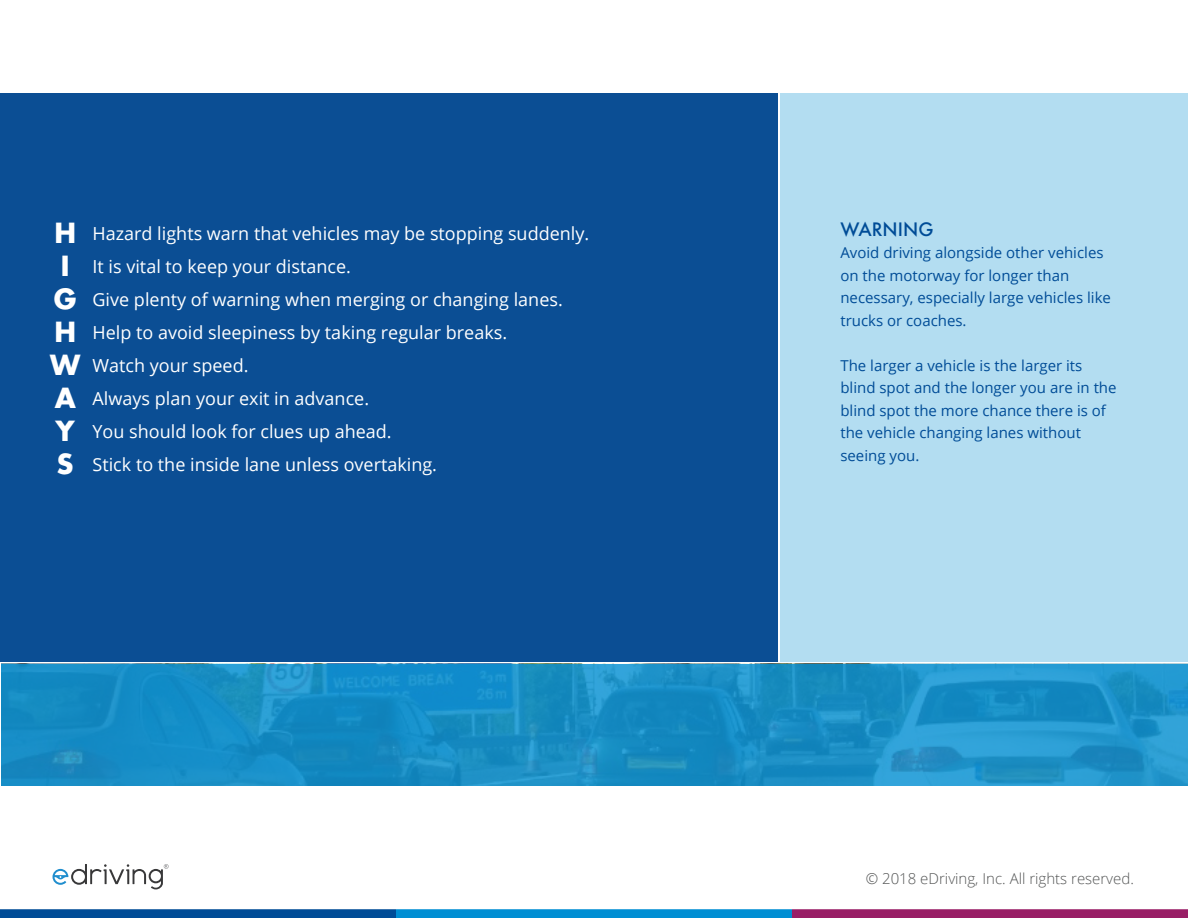
<style>
.page{position:relative;width:1188px;height:918px;background:#fff}
.page>*{position:absolute;margin:0;border:0;box-sizing:border-box;transform-origin:0 0}
.t1{font:700 27px "Futura LT";color:#fff}
.t2{font:18px "Open Sans";color:#fff}
.t3{font:500 18px "Futura";color:#004c97}
.t4{font:15px/22.5px "Open Sans";color:#004c97}
.t5{font:300 15px "Open Sans";color:#545555}
</style>
<div class="page">
<div style="left:0;top:909px;width:396px;height:9px;background:#004c97"></div>
<div style="left:396px;top:909px;width:396px;height:9px;background:#008ed3"></div>
<div style="left:792px;top:909px;width:396px;height:9px;background:#991e66"></div>
<div style="left:0;top:93px;width:778px;height:568px;background:#0b4e94"></div>
<div style="left:780px;top:93px;width:407px;height:568px;background:#b3ddf1"></div>
<svg style="left:52px;top:864px;width:117px;height:25px"></svg>
<svg style="left:1px;top:664px;width:1187px;height:121px;background:#198ec5"></svg>
<p class="t1" style="left:54px;top:214px;width:23px">H</p>
<p class="t1" style="left:61px;top:247px;width:10px">I</p>
<p class="t1" style="left:54px;top:280px;width:24px">G</p>
<p class="t1" style="left:54px;top:313px;width:23px">H</p>
<p class="t1" style="left:50px;top:346px;width:32px">W</p>
<p class="t1" style="left:55px;top:379px;width:23px">A</p>
<p class="t1" style="left:56px;top:412px;width:21px">Y</p>
<p class="t1" style="left:57px;top:445px;width:18px">S</p>
<p class="t2" style="left:93px;top:221px;width:498px">Hazard lights warn that vehicles may be stopping suddenly.</p>
<p class="t2" style="left:93px;top:254px;width:260px">It is vital to keep your distance.</p>
<p class="t2" style="left:93px;top:287px;width:472px">Give plenty of warning when merging or changing lanes.</p>
<p class="t2" style="left:93px;top:320px;width:416px">Help to avoid sleepiness by taking regular breaks.</p>
<p class="t2" style="left:93px;top:353px;width:157px">Watch your speed.</p>
<p class="t2" style="left:93px;top:386px;width:278px">Always plan your exit in advance.</p>
<p class="t2" style="left:93px;top:419px;width:301px">You should look for clues up ahead.</p>
<p class="t2" style="left:93px;top:452px;width:346px">Stick to the inside lane unless overtaking.</p>
<p class="t3" style="left:840px;top:217px;width:95px">WARNING</p>
<p class="t4" style="left:840px;top:241px;width:272px">Avoid driving alongside other vehicles on the motorway for longer than necessary, especially large vehicles like trucks or coaches.</p>
<p class="t4" style="left:840px;top:354px;width:278px">The larger a vehicle is the larger its blind spot and the longer you are in the blind spot the more chance there is of</p>
<p class="t4" style="left:840px;top:421px;width:242px">the vehicle changing lanes without seeing you.</p>
<p class="t5" style="left:866px;top:868px;width:270px">© 2018 eDriving, Inc. All rights reserved.</p>
</div>
